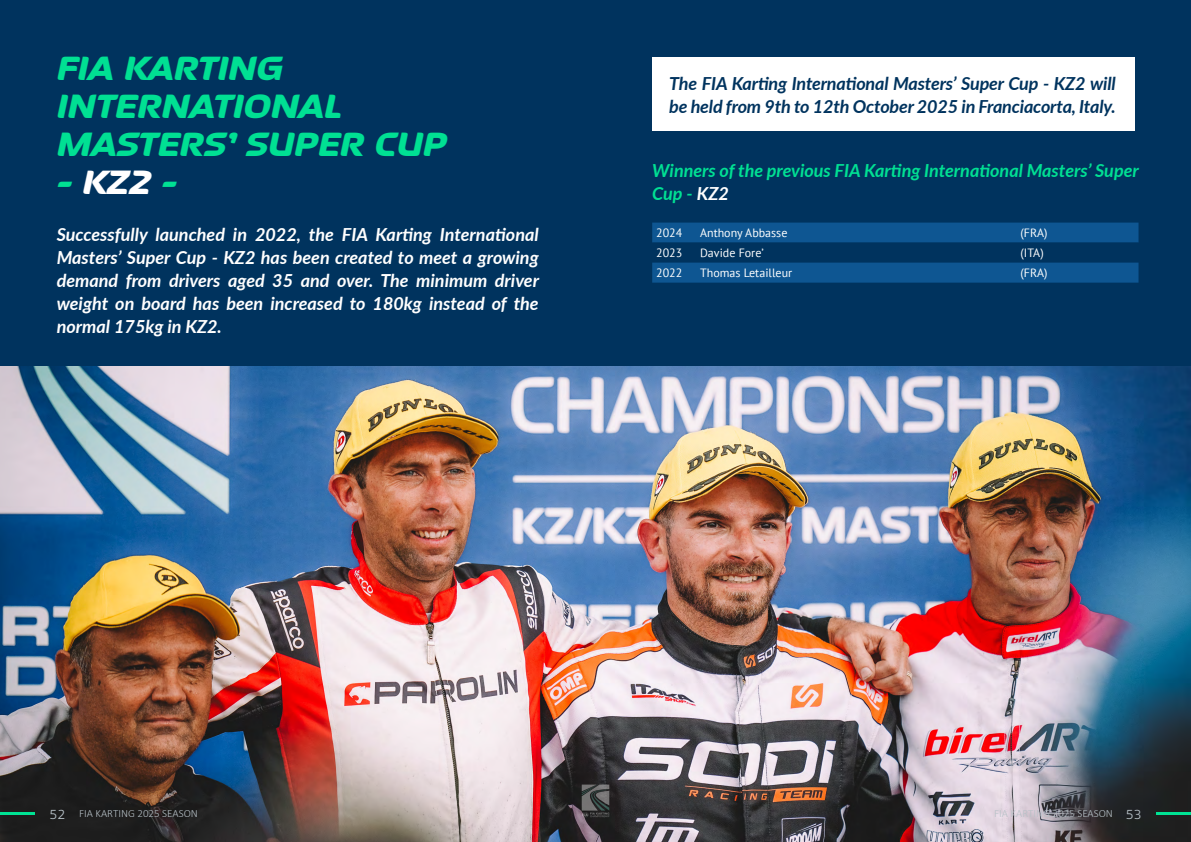
<style>
.page{position:relative;width:1191px;height:842px;background:#fff}
.page>*{position:absolute;margin:0;border:0;box-sizing:border-box;transform-origin:0 0}
.t1{font:italic 800 38px/38px "September";letter-spacing:-.01em;color:#00e093}
.t2{font:italic 800 38px "September";color:#fff}
.t3{font:italic 700 18px/23px "Lato";color:#fff;text-align:justify}
.t4{font:italic 700 18px/23px "Lato";letter-spacing:-.01em;color:#00335e}
.t5{font:italic 700 18px/23px "Lato";color:#00e093}
.t6{font:12px "PT Sans";color:#fff}
.t7{font:300 11px "Calibri";color:#b6c0c6}
.t8{font:700 9px "Alverata";color:#fff}
.s1{color:#00e093}
.s2{color:#fff}
.s3{font-family:"Sukhumvit Set";font-size:14px}
</style>
<div class="page">
<img style="left:0;top:366px;width:1191px;height:476px">
<div style="left:0;top:0;width:1191px;height:366px;background:#00335e"></div>
<hr style="left:0;top:813px;width:35px;height:2px;background:#00e394">
<hr style="left:1156px;top:813px;width:35px;height:2px;background:#00e394">
<svg style="left:581px;top:784px;width:28px;height:33px"></svg>
<div style="left:652px;top:57px;width:482px;height:73px;background:#fff"></div>
<svg style="left:652px;top:223px;width:486px;height:60px"></svg>
<h1 class="t1" style="left:57px;top:48px;width:392px">FIA KARTING<br>INTERNATIONAL<br>MASTERS’ SUPER CUP</h1>
<h1 class="t2" style="left:57px;top:158px;width:122px"><span class="s1">-</span> KZ2 <span class="s1">-</span></h1>
<p class="t3" style="left:57px;top:222px;width:484px">Successfully launched in 2022, the FIA Karting International Masters’ Super Cup - KZ2 has been created to meet a growing demand from drivers aged 35 and over. The minimum driver weight on board has been increased to 180kg instead of the normal 175kg in KZ2.</p>
<p class="t4" style="left:669px;top:71px;width:448px">The FIA Karting International Masters’ Super Cup - KZ2 will be held from 9th to 12th October 2025 in Franciacorta, Italy.</p>
<p class="t5" style="left:652px;top:158px;width:488px">Winners of the previous FIA Karting International Masters’ Super<br>Cup - <span class="s2">KZ2</span></p>
<p class="t6" style="left:656px;top:225px;width:28px">2024</p>
<p class="t6" style="left:700px;top:225px;width:89px">Anthony Abbasse</p>
<p class="t6" style="left:1020px;top:225px;width:28px">(FRA)</p>
<p class="t6" style="left:656px;top:245px;width:28px">2023</p>
<p class="t6" style="left:700px;top:245px;width:65px">Davide Fore’</p>
<p class="t6" style="left:1020px;top:245px;width:25px">(ITA)</p>
<p class="t6" style="left:656px;top:265px;width:28px">2022</p>
<p class="t6" style="left:700px;top:265px;width:94px">Thomas Letailleur</p>
<p class="t6" style="left:1020px;top:265px;width:28px">(FRA)</p>
<p class="t7" style="left:49px;top:807px;width:150px"><span class="s3">52</span> FIA KARTING 2025 SEASON</p>
<p class="t7" style="left:994px;top:807px;width:149px">FIA KARTING 2025 SEASON <span class="s3">53</span></p>
<p class="t8" style="left:194px;top:812px;width:7px">9</p>
</div>
